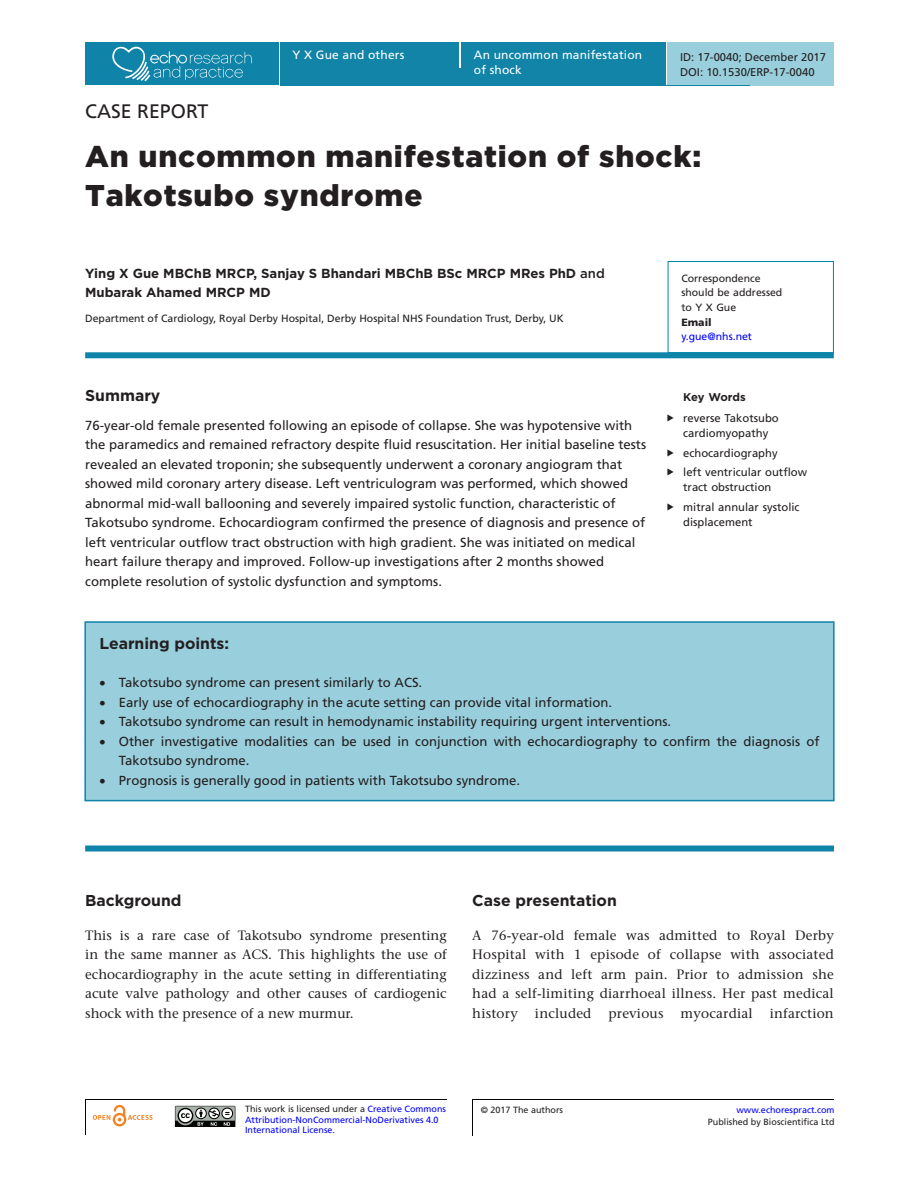
<style>
.page{position:relative;width:919px;height:1187px;background:#fff}
.page>*{position:absolute;margin:0;border:0;box-sizing:border-box;transform-origin:0 0}
.CT{font:900 30px/39px "Gotham";letter-spacing:.025em;color:#231f20}
.AT{font:19.5px "Frutiger LT Std";color:#231f20}
.H1_Rule{font:700 15.75px "Gotham";color:#231f20}
.ABS_H{font:700 15.75px "Gotham";color:#231f20}
.TXT{font:500 13.5px/19.5px "Stone Serif Std";letter-spacing:.015em;color:#231f20;text-align:justify}
.ABS_TXT{font:13.2px/19.5px "Frutiger LT Std";color:#231f20}
.AU{font:700 13.2px/19.5px "Gotham";color:#231f20}
.Article_Title{font:12px/14.7px "Frutiger LT Std";letter-spacing:.015em;color:#fff}
.Author_Name{font:12px "Frutiger LT Std";letter-spacing:.015em;color:#fff}
.t1{font:11.25px/15px "Frutiger LT Std";color:#231f20}
.Keywords_Head{font:700 11.25px "Gotham";letter-spacing:-.02em;color:#231f20}
.Address{font:10.5px "Frutiger LT Std";color:#231f20}
.Corres{font:10.5px "Frutiger LT Std";color:#231f20}
.Corres-2{font:10.5px "Frutiger LT Std";color:#00f}
.Corres-3{font:900 10.5px "Frutiger LT Std";color:#231f20}
.t2{font:9px/10.5px "Frutiger LT Std";color:#00f}
.t3{font:9px "Frutiger LT Std";color:#231f20}
.s1{font-weight:500}
.s2{color:#231f20}
</style>
<div class="page">
<div style="left:85px;top:43px;width:194px;height:42px;background:#0f83a8"></div>
<svg style="left:112px;top:46px;width:139px;height:36px"></svg>
<div style="left:280px;top:51px;width:553px;height:34px;background:#1184a8"></div>
<div style="left:280px;top:43px;width:179px;height:8px;background:#1184a8"></div>
<hr style="left:459px;top:43px;width:2px;height:25px;background:#fff">
<div style="left:461px;top:43px;width:205px;height:42px;background:#1184a8"></div>
<hr style="left:666px;top:43px;width:1px;height:42px;background:#fff">
<div style="left:667px;top:43px;width:83px;height:42px;background:#99cfdd"></div>
<div style="left:750px;top:68px;width:83px;height:17px;background:#99cfdd"></div>
<div style="left:750px;top:43px;width:83px;height:25px;background:#99cfdd"></div>
<div style="left:85px;top:352px;width:748px;height:6px;background:#0f84a9"></div>
<div style="left:667px;top:261px;width:166px;height:92px;border:1px solid #0083ac"></div>
<div style="left:85px;top:622px;width:748px;height:178px;background:#99cfdd"></div>
<div style="left:84px;top:621px;width:750px;height:180px;border:2px solid #0f84a9"></div>
<div style="left:85px;top:845px;width:748px;height:6px;background:#0f84a9"></div>
<hr style="left:85px;top:1099px;width:1px;height:36px;background:#040503">
<hr style="left:472px;top:1099px;width:1px;height:36px;background:#040503">
<hr style="left:85px;top:1098px;width:361px;height:1px;background:#040503">
<hr style="left:472px;top:1099px;width:361px;height:1px;background:#040503">
<svg style="left:93px;top:1104px;width:59px;height:22px"></svg>
<svg style="left:175px;top:1105px;width:60px;height:21px"></svg>
<p class="Author_Name" style="left:292px;top:48px;width:113px">Y X Gue and others</p>
<p class="Article_Title" style="left:474px;top:48px;width:170px">An uncommon manifestation of shock</p>
<p class="t1" style="left:680px;top:50px;width:147px">ID: 17-0040; December 2017</p>
<p class="t1" style="left:680px;top:65px;width:136px">DOI: 10.1530/ERP-17-0040</p>
<p class="AT" style="left:85px;top:100px;width:125px">CASE REPORT</p>
<p class="CT" style="left:85px;top:136px;width:617px">An uncommon manifestation of shock:<br>Takotsubo syndrome</p>
<p class="AU" style="left:85px;top:263px;width:521px">Ying X Gue MBChB MRCP, Sanjay S Bhandari MBChB BSc MRCP MRes PhD <span class="s1">and<br></span>Mubarak Ahamed MRCP MD</p>
<p class="Address" style="left:85px;top:312px;width:480px">Department of Cardiology, Royal Derby Hospital, Derby Hospital NHS Foundation Trust, Derby, UK</p>
<p class="ABS_H" style="left:85px;top:385px;width:77px">Summary</p>
<p class="ABS_TXT" style="left:85px;top:415px;width:562px">76-year-old female presented following an episode of collapse. She was hypotensive with the paramedics and remained refractory despite fluid resuscitation. Her initial baseline tests revealed an elevated troponin; she subsequently underwent a coronary angiogram that showed mild coronary artery disease. Left ventriculogram was performed, which showed abnormal mid-wall ballooning and severely impaired systolic function, characteristic of Takotsubo syndrome. Echocardiogram confirmed the presence of diagnosis and presence of left ventricular outflow tract obstruction with high gradient. She was initiated on medical heart failure therapy and improved. Follow-up investigations after 2 months showed complete resolution of systolic dysfunction and symptoms.</p>
<p class="Corres" style="left:681px;top:272px;width:81px">Correspondence</p>
<p class="Corres" style="left:681px;top:286px;width:102px">should be addressed</p>
<p class="Corres" style="left:681px;top:301px;width:56px">to Y X Gue</p>
<p class="Corres-3" style="left:681px;top:315px;width:32px">Email</p>
<p class="Corres-2" style="left:681px;top:330px;width:72px">y.gue@nhs.net</p>
<p class="Keywords_Head" style="left:683px;top:389px;width:64px">Key Words</p>
<p class="t1" style="left:683px;top:410px;width:97px">reverse Takotsubo cardiomyopathy</p>
<p class="t1" style="left:683px;top:445px;width:96px">echocardiography</p>
<p class="t1" style="left:683px;top:464px;width:125px">left ventricular outflow tract obstruction</p>
<p class="t1" style="left:683px;top:499px;width:118px">mitral annular systolic displacement</p>
<p class="H1_Rule" style="left:99px;top:632px;width:131px">Learning points:</p>
<p class="ABS_TXT" style="left:99px;top:673px;width:324px">• Takotsubo syndrome can present similarly to ACS.</p>
<p class="ABS_TXT" style="left:99px;top:692px;width:514px">• Early use of echocardiography in the acute setting can provide vital information.</p>
<p class="ABS_TXT" style="left:99px;top:712px;width:573px">• Takotsubo syndrome can result in hemodynamic instability requiring urgent interventions.</p>
<p class="ABS_TXT" style="left:119px;top:731px;width:702px;text-indent:-20px">• Other investigative modalities can be used in conjunction with echocardiography to confirm the diagnosis of<br>Takotsubo syndrome.</p>
<p class="ABS_TXT" style="left:99px;top:770px;width:422px">• Prognosis is generally good in patients with Takotsubo syndrome.</p>
<p class="H1_Rule" style="left:85px;top:889px;width:98px">Background</p>
<p class="TXT" style="left:85px;top:925px;width:363px">This is a rare case of Takotsubo syndrome presenting in the same manner as ACS. This highlights the use of echocardiography in the acute setting in differentiating acute valve pathology and other causes of cardiogenic shock with the presence of a new murmur.</p>
<h1 class="H1_Rule" style="left:472px;top:889px;width:146px">Case presentation</h1>
<p class="TXT" style="left:472px;top:925px;width:363px">A 76-year-old female was admitted to Royal Derby Hospital with 1 episode of collapse with associated dizziness and left arm pain. Prior to admission she had a self-limiting diarrhoeal illness. Her past medical history</p>
<p class="TXT" style="left:535px;top:1003px;width:58px">included</p>
<p class="TXT" style="left:608px;top:1003px;width:56px">previous</p>
<p class="TXT" style="left:680px;top:1003px;width:74px">myocardial</p>
<p class="TXT" style="left:769px;top:1003px;width:66px">infarction</p>
<p class="t2" style="left:245px;top:1103px;width:202px"><span class="s2">This work is licensed under a</span> Creative Commons<br>Attribution-NonCommercial-NoDerivatives 4.0<br>International License.</p>
<p class="t3" style="left:481px;top:1104px;width:84px">© 2017 The authors</p>
<p class="t2" style="left:736px;top:1104px;width:100px">www.echorespract.com</p>
<p class="t3" style="left:708px;top:1116px;width:128px">Published by Bioscientifica Ltd</p>
</div>
